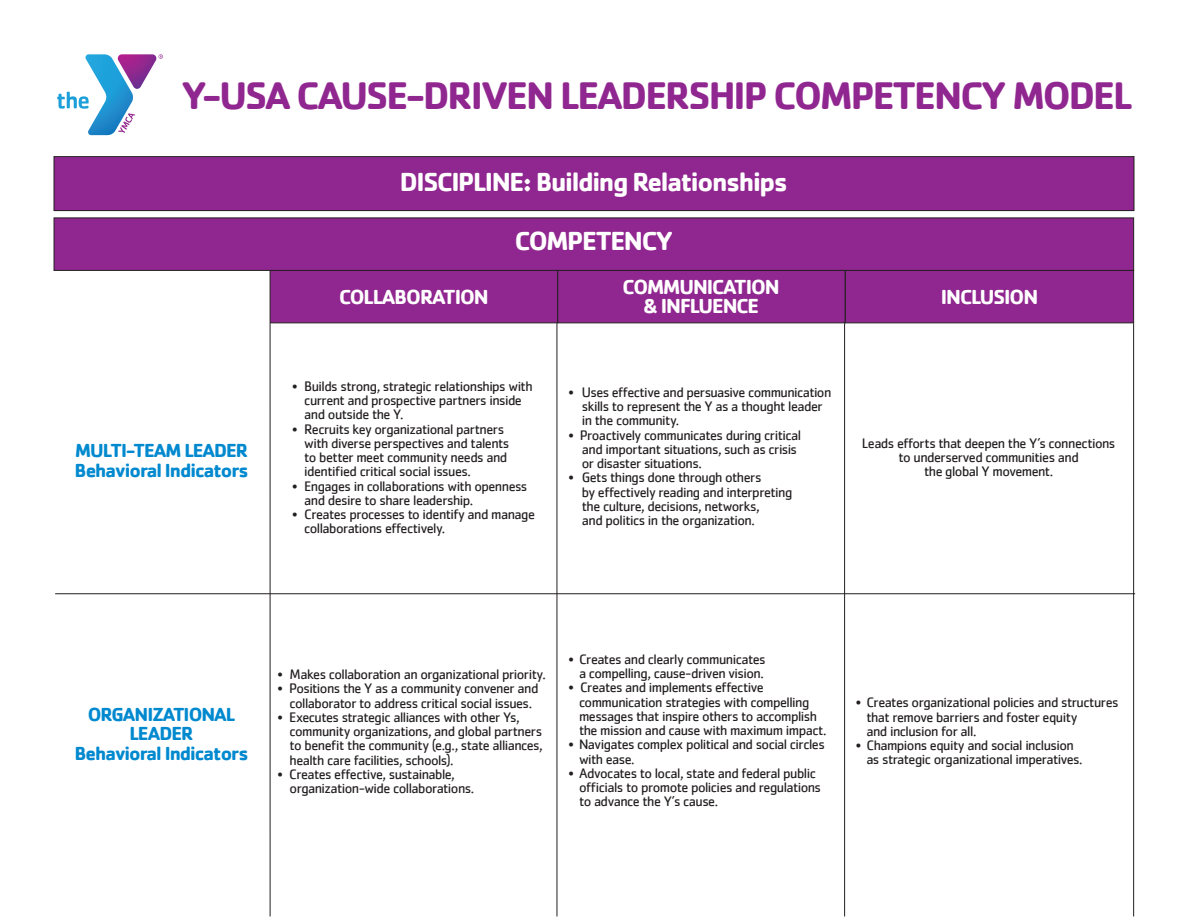
<style>
.page{position:relative;width:1188px;height:918px;background:#fff}
.page>*{position:absolute;margin:0;border:0;box-sizing:border-box;transform-origin:0 0}
.t1{font:700 39.75px "Cachet";letter-spacing:-.05em;color:#90268f}
.t2{font:700 27px "Cachet";letter-spacing:-.05em;color:#fff}
.t3{font:700 21px "Cachet";letter-spacing:-.05em;color:#fff}
.t4{font:700 19.5px "Cachet";letter-spacing:-.05em;color:#0089cf}
.t5{font:14.25px/14.2px "Cachet";letter-spacing:-.04em;color:#231f20;text-align:center}
</style>
<div class="page">
<div style="left:54px;top:157px;width:1080px;height:54px;background:#90268f"></div>
<div style="left:54px;top:156px;width:1080px;height:55px;border:1px solid #231f20"></div>
<svg style="left:57px;top:54px;width:106px;height:81px"></svg>
<div style="left:270px;top:270px;width:288px;height:53px;background:#90268f;border:1px solid #231f20"></div>
<div style="left:557px;top:270px;width:289px;height:53px;background:#90268f;border:1px solid #231f20"></div>
<div style="left:845px;top:270px;width:289px;height:53px;background:#90268f;border:1px solid #231f20"></div>
<div style="left:54px;top:218px;width:1080px;height:53px;background:#90268f;border:1px solid #231f20"></div>
<hr style="left:55px;top:593px;width:1080px;height:1px;background:#231f20">
<hr style="left:270px;top:323px;width:1px;height:593px;background:#231f20">
<hr style="left:557px;top:323px;width:1px;height:593px;background:#231f20">
<hr style="left:844px;top:323px;width:1px;height:593px;background:#231f20">
<hr style="left:1133px;top:323px;width:1px;height:593px;background:#231f20">
<p class="t1" style="left:182px;top:70px;width:952px">Y-USA CAUSE-DRIVEN LEADERSHIP COMPETENCY MODEL</p>
<p class="t4" style="left:75px;top:438px;width:175px">MULTI-TEAM LEADER</p>
<p class="t4" style="left:75px;top:458px;width:176px">Behavioral Indicators</p>
<p class="t2" style="left:400px;top:165px;width:390px">DISCIPLINE: Building Relationships</p>
<p class="t2" style="left:515px;top:223px;width:160px">COMPETENCY</p>
<p class="t3" style="left:339px;top:284px;width:151px">COLLABORATION</p>
<p class="t3" style="left:623px;top:273px;width:159px">COMMUNICATION</p>
<p class="t3" style="left:643px;top:293px;width:118px">&amp; INFLUENCE</p>
<p class="t5" style="left:292px;top:379px;width:242px">• Builds strong, strategic relationships with</p>
<p class="t5" style="left:304px;top:393px;width:219px">current and prospective partners inside</p>
<p class="t5" style="left:304px;top:407px;width:101px">and outside the Y.</p>
<p class="t5" style="left:292px;top:422px;width:214px">• Recruits key organizational partners</p>
<p class="t5" style="left:304px;top:436px;width:207px">with diverse perspectives and talents</p>
<p class="t5" style="left:304px;top:450px;width:205px">to better meet community needs and</p>
<p class="t5" style="left:304px;top:464px;width:168px">identified critical social issues.</p>
<p class="t5" style="left:292px;top:479px;width:237px">• Engages in collaborations with openness</p>
<p class="t5" style="left:304px;top:493px;width:170px">and desire to share leadership.</p>
<p class="t5" style="left:292px;top:507px;width:244px">• Creates processes to identify and manage</p>
<p class="t5" style="left:304px;top:521px;width:142px">collaborations effectively.</p>
<p class="t5" style="left:568px;top:385px;width:265px">• Uses effective and persuasive communication skills to represent the Y as a thought leader</p>
<p class="t5" style="left:582px;top:413px;width:99px">in the community.</p>
<p class="t5" style="left:568px;top:428px;width:234px">• Proactively communicates during critical</p>
<p class="t5" style="left:582px;top:442px;width:217px">and important situations, such as crisis</p>
<p class="t5" style="left:582px;top:456px;width:122px">or disaster situations.</p>
<p class="t5" style="left:568px;top:470px;width:195px">• Gets things done through others</p>
<p class="t5" style="left:582px;top:485px;width:212px">by effectively reading and interpreting</p>
<p class="t5" style="left:582px;top:499px;width:179px">the culture, decisions, networks,</p>
<p class="t5" style="left:582px;top:513px;width:175px">and politics in the organization.</p>
<p class="t3" style="left:941px;top:284px;width:99px">INCLUSION</p>
<p class="t5" style="left:862px;top:436px;width:255px">Leads efforts that deepen the Y’s connections</p>
<p class="t5" style="left:899px;top:450px;width:182px">to underserved communities and</p>
<p class="t5" style="left:924px;top:464px;width:131px">the global Y movement.</p>
<p class="t4" style="left:88px;top:702px;width:149px">ORGANIZATIONAL</p>
<p class="t4" style="left:130px;top:721px;width:65px">LEADER</p>
<p class="t4" style="left:74px;top:741px;width:176px">Behavioral Indicators</p>
<p class="t5" style="left:278px;top:667px;width:270px">• Makes collaboration an organizational priority.</p>
<p class="t5" style="left:278px;top:681px;width:262px">• Positions the Y as a community convener and</p>
<p class="t5" style="left:290px;top:696px;width:244px">collaborator to address critical social issues.</p>
<p class="t5" style="left:278px;top:710px;width:244px">• Executes strategic alliances with other Ys,</p>
<p class="t5" style="left:290px;top:724px;width:254px">community organizations, and global partners</p>
<p class="t5" style="left:290px;top:738px;width:255px">to benefit the community (e.g., state alliances,</p>
<p class="t5" style="left:290px;top:753px;width:165px">health care facilities, schools).</p>
<p class="t5" style="left:278px;top:767px;width:179px">• Creates effective, sustainable,</p>
<p class="t5" style="left:290px;top:781px;width:186px">organization-wide collaborations.</p>
<p class="t5" style="left:569px;top:652px;width:199px">• Creates and clearly communicates</p>
<p class="t5" style="left:579px;top:666px;width:186px">a compelling, cause-driven vision.</p>
<p class="t5" style="left:569px;top:680px;width:197px">• Creates and implements effective</p>
<p class="t5" style="left:579px;top:695px;width:232px">communication strategies with compelling</p>
<p class="t5" style="left:579px;top:709px;width:239px">messages that inspire others to accomplish</p>
<p class="t5" style="left:579px;top:723px;width:249px">the mission and cause with maximum impact.</p>
<p class="t5" style="left:569px;top:737px;width:258px">• Navigates complex political and social circles</p>
<p class="t5" style="left:579px;top:752px;width:57px">with ease.</p>
<p class="t5" style="left:569px;top:766px;width:249px">• Advocates to local, state and federal public</p>
<p class="t5" style="left:579px;top:780px;width:244px">officials to promote policies and regulations</p>
<p class="t5" style="left:579px;top:794px;width:141px">to advance the Y’s cause.</p>
<p class="t5" style="left:856px;top:695px;width:264px">• Creates organizational policies and structures</p>
<p class="t5" style="left:866px;top:709px;width:212px">that remove barriers and foster equity</p>
<p class="t5" style="left:866px;top:724px;width:112px">and inclusion for all.</p>
<p class="t5" style="left:856px;top:738px;width:219px">• Champions equity and social inclusion</p>
<p class="t5" style="left:866px;top:752px;width:218px">as strategic organizational imperatives.</p>
</div>
